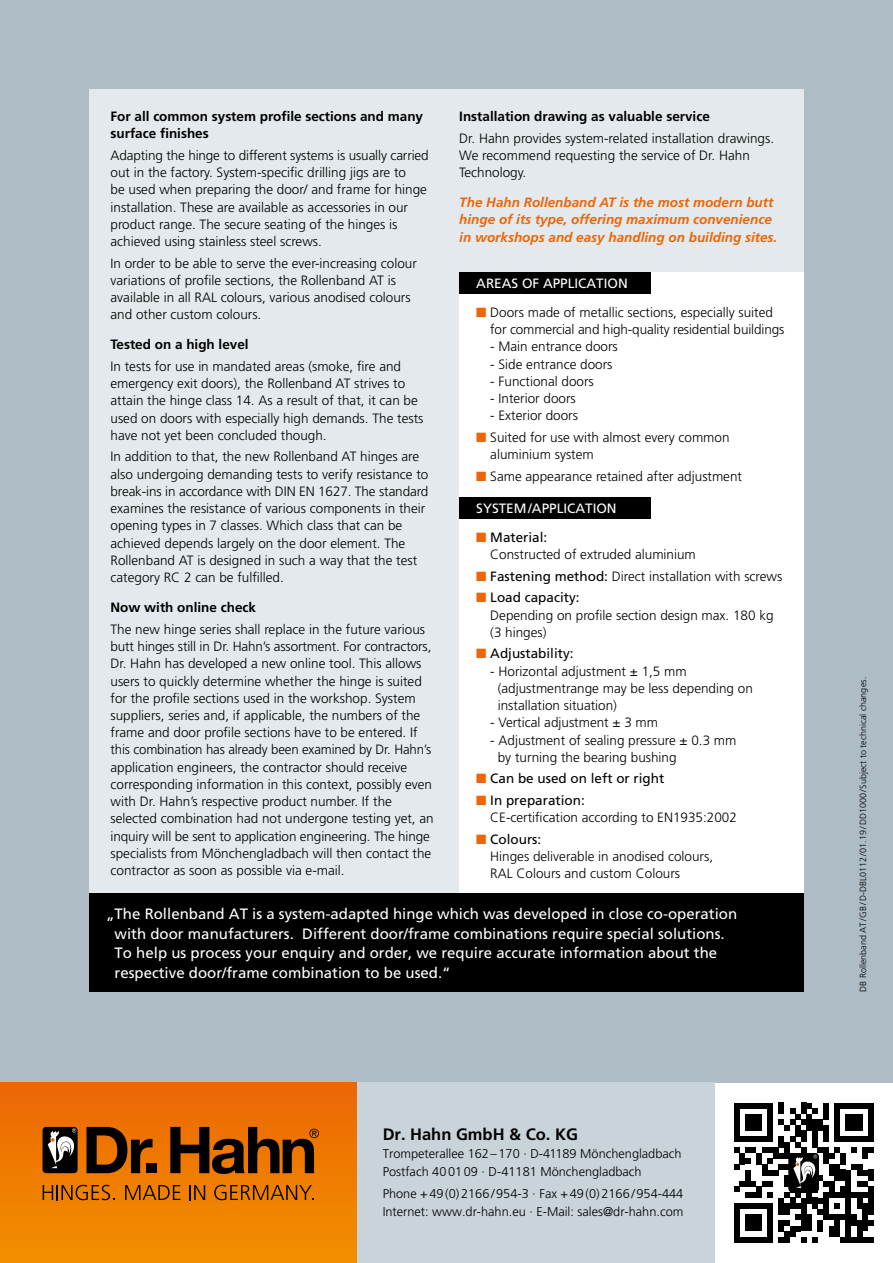
<style>
.page{position:relative;width:893px;height:1263px;background:#fff}
.page>*{position:absolute;margin:0;border:0;box-sizing:border-box;transform-origin:0 0}
.t1{font:700 16.5px "Frutiger";color:#000}
.t2{font:15px/19.5px "Frutiger";color:#fff}
.t3{font:300 13.5px/17.2px "Frutiger";color:#000}
.t4{font:700 13.5px/17.2px "Frutiger";color:#000}
.t5{font:italic 700 13.5px/17.2px "Frutiger";color:#ec6608}
.t6{font:13.5px "Frutiger";color:#000}
.t7{font:13.5px "Frutiger";color:#fff}
.t8{font:300 12.75px/18px "Frutiger";color:#000}
.t9{font:300 9px "Frutiger";color:#000}
.s1{color:#ec6608}
.s2{font-weight:400}
</style>
<div class="page">
<div style="left:0;top:0;width:893px;height:1082px;background:#aebcc5"></div>
<div style="left:0;top:1082px;width:357px;height:181px;background:linear-gradient(to bottom,#eb6605,#f28f00)"></div>
<div style="left:357px;top:1082px;width:357px;height:181px;background:#c8d3da"></div>
<svg style="left:43px;top:1185px;width:72px;height:15px"></svg>
<svg style="left:125px;top:1185px;width:55px;height:15px"></svg>
<svg style="left:189px;top:1185px;width:16px;height:15px"></svg>
<svg style="left:214px;top:1185px;width:100px;height:15px"></svg>
<svg style="left:86px;top:1127px;width:67px;height:46px;background:#713700"></svg>
<div style="left:147px;top:1163px;width:10px;height:10px;background:#000"></div>
<svg style="left:170px;top:1127px;width:149px;height:47px;background:#7b3c00"></svg>
<div style="left:43px;top:1127px;width:35px;height:46px;background:#000;border-radius:4px"></div>
<svg style="left:48px;top:1128px;width:29px;height:40px"></svg>
<svg style="left:734px;top:1103px;width:140px;height:139px"></svg>
<div style="left:89px;top:89px;width:715px;height:903px;background:#e3e9ec"></div>
<div style="left:459px;top:272px;width:345px;height:621px;background:#fff"></div>
<div style="left:459px;top:497px;width:192px;height:22px;background:#000"></div>
<div style="left:459px;top:272px;width:192px;height:21px;background:#000"></div>
<div style="left:89px;top:893px;width:715px;height:99px;background:#000"></div>
<p class="t4" style="left:111px;top:108px;width:314px">For all common system profile sections and many surface finishes</p>
<p class="t3" style="left:111px;top:146px;width:320px">Adapting the hinge to different systems is usually carried out in the factory. System-specific drilling jigs are to<br>be used when preparing the door/ and frame for hinge installation. These are available as accessories in our product range. The secure seating of the hinges is achieved using stainless steel screws.</p>
<p class="t3" style="left:111px;top:254px;width:308px">In order to be able to serve the ever-increasing colour variations of profile sections, the Rollenband AT is available in all RAL colours, various anodised colours and other custom colours.</p>
<p class="t4" style="left:111px;top:336px;width:140px">Tested on a high level</p>
<p class="t3" style="left:111px;top:358px;width:314px">In tests for use in mandated areas (smoke, fire and emergency exit doors), the Rollenband AT strives to attain the hinge class 14. As a result of that, it can be used on doors with especially high demands. The tests have not yet been concluded though.</p>
<p class="t3" style="left:111px;top:448px;width:319px">In addition to that, the new Rollenband AT hinges are also undergoing demanding tests to verify resistance to break-ins in accordance with DIN EN 1627. The standard examines the resistance of various components in their opening types in 7 classes. Which class that can be achieved depends largely on the door element. The Rollenband AT is designed in such a way that the test category RC 2 can be fulfilled.</p>
<p class="t4" style="left:111px;top:599px;width:147px">Now with online check</p>
<p class="t3" style="left:111px;top:620px;width:325px">The new hinge series shall replace in the future various butt hinges still in Dr. Hahn’s assortment. For contractors, Dr. Hahn has developed a new online tool. This allows users to quickly determine whether the hinge is suited for the profile sections used in the workshop. System suppliers, series and, if applicable, the numbers of the frame and door profile sections have to be entered. If this combination has already been examined by Dr. Hahn’s application engineers, the contractor should receive corresponding information in this context, possibly even with Dr. Hahn’s respective product number. If the selected combination had not undergone testing yet, an inquiry will be sent to application engineering. The hinge specialists from Mönchengladbach will then contact the contractor as soon as possible via e-mail.</p>
<p class="t4" style="left:459px;top:108px;width:252px">Installation drawing as valuable service</p>
<p class="t3" style="left:459px;top:129px;width:316px">Dr. Hahn provides system-related installation drawings.<br>We recommend requesting the service of Dr. Hahn<br>Technology.</p>
<p class="t5" style="left:459px;top:194px;width:320px">The Hahn Rollenband AT is the most modern butt hinge of its type, offering maximum convenience in workshops and easy handling on building sites.</p>
<p class="t7" style="left:476px;top:275px;width:153px">AREAS OF APPLICATION</p>
<p class="t3" style="left:490px;top:303px;width:296px;text-indent:-14px"><span class="s1">■</span> Doors made of metallic sections, especially suited for commercial and high-quality residential buildings</p>
<p class="t3" style="left:490px;top:338px;width:129px">- Main entrance doors</p>
<p class="t3" style="left:490px;top:355px;width:124px">- Side entrance doors</p>
<p class="t3" style="left:490px;top:372px;width:105px">- Functional doors</p>
<p class="t3" style="left:490px;top:390px;width:87px">- Interior doors</p>
<p class="t3" style="left:490px;top:407px;width:89px">- Exterior doors</p>
<p class="t3" style="left:490px;top:428px;width:241px;text-indent:-14px"><span class="s1">■</span> Suited for use with almost every common aluminium system</p>
<p class="t3" style="left:476px;top:467px;width:267px"><span class="s1">■</span> Same appearance retained after adjustment</p>
<p class="t7" style="left:476px;top:501px;width:142px">SYSTEM/APPLICATION</p>
<p class="t3" style="left:490px;top:529px;width:207px;text-indent:-14px"><span class="s1">■</span> <span class="s2">Material:<br></span>Constructed of extruded aluminium</p>
<p class="t3" style="left:476px;top:568px;width:308px"><span class="s1">■</span> <span class="s2">Fastening method:</span> Direct installation with screws</p>
<p class="t3" style="left:490px;top:589px;width:285px;text-indent:-14px"><span class="s1">■</span> <span class="s2">Load capacity:<br></span>Depending on profile section design max. 180 kg (3 hinges)</p>
<p class="t6" style="left:476px;top:646px;width:99px"><span class="s1">■</span> Adjustability:</p>
<p class="t3" style="left:498px;top:662px;width:257px;text-indent:-8px">- Horizontal adjustment ± 1,5 mm (adjustmentrange may be less depending on installation situation)</p>
<p class="t3" style="left:490px;top:714px;width:169px">- Vertical adjustment ± 3 mm</p>
<p class="t3" style="left:498px;top:731px;width:240px;text-indent:-8px">- Adjustment of sealing pressure ± 0.3 mm by turning the bearing bushing</p>
<p class="t6" style="left:476px;top:771px;width:190px"><span class="s1">■</span> Can be used on left or right</p>
<p class="t3" style="left:490px;top:792px;width:248px;text-indent:-14px"><span class="s1">■</span> <span class="s2">In preparation:<br></span>CE-certification according to EN1935:2002</p>
<p class="t3" style="left:490px;top:830px;width:224px;text-indent:-14px"><span class="s1">■</span> <span class="s2">Colours:<br></span>Hinges deliverable in anodised colours,<br>RAL Colours and custom Colours</p>
<p class="t2" style="left:115px;top:904px;width:624px;text-indent:-8px">„The Rollenband AT is a system-adapted hinge which was developed in close co-operation with door manufacturers. Different door/frame combinations require special solutions.<br>To help us process your enquiry and order, we require accurate information about the respective door/frame combination to be used.“</p>
<p class="t1" style="left:383px;top:1124px;width:197px">Dr. Hahn GmbH &amp; Co. KG</p>
<p class="t8" style="left:383px;top:1144px;width:300px">Trompeterallee 162–170 · D-41189 Mönchengladbach<br>Postfach 400109 · D-41181 Mönchengladbach</p>
<p class="t8" style="left:383px;top:1184px;width:302px">Phone +49(0)2166/954-3 · Fax +49(0)2166/954-444<br>Internet: www.dr-hahn.eu · E-Mail: sales@dr-hahn.com</p>
<p class="t9" style="left:858px;top:992px;width:316px;rotate:-90deg">DB Rollenband AT /GB/D-DBL0112/01.19/DD1000/Subject to technical changes.</p>
</div>
